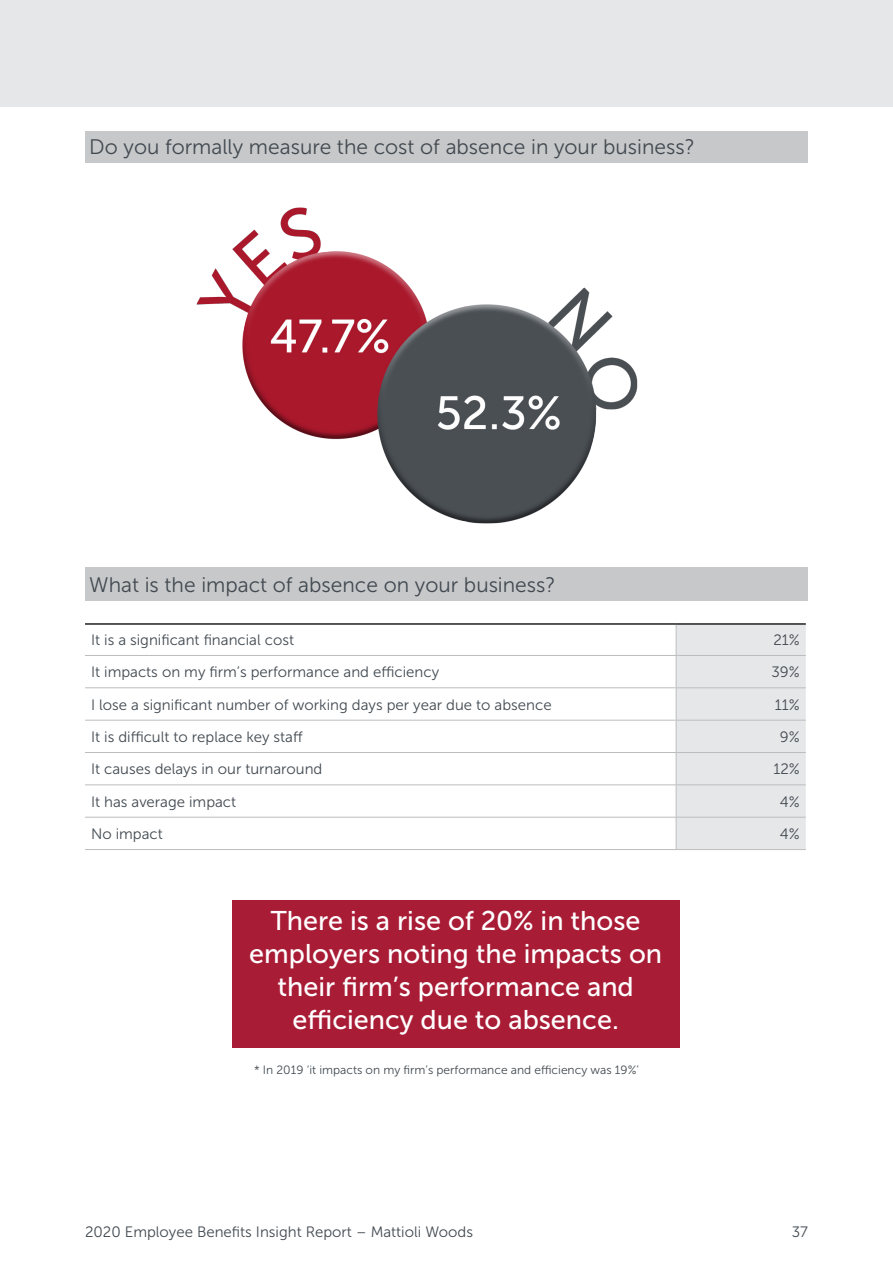
<style>
.page{position:relative;width:893px;height:1263px;background:#fff}
.page>*{position:absolute;margin:0;border:0;box-sizing:border-box;transform-origin:0 0}
.Body{font:27px "Museo Sans 500";color:#fff}
.Sub_Title_White{font:21px "Museo Sans 300";color:#414950}
.Body-2{font:15px "Museo Sans 300";color:#414950}
.Body-3{font:12px "Museo Sans 300";color:#414950}
</style>
<div class="page">
<div style="left:0;top:0;width:893px;height:106px;background:#e6e7e9"></div>
<div style="left:85px;top:131px;width:723px;height:31px;background:#c7c8ca"></div>
<img style="left:196px;top:207px;width:442px;height:317px">
<div style="left:85px;top:568px;width:723px;height:33px;background:#c7c8ca"></div>
<div style="left:677px;top:625px;width:129px;height:224px;background:#e6e7e9"></div>
<hr style="left:676px;top:625px;width:1px;height:30px;background:#bcbdc0">
<hr style="left:676px;top:656px;width:1px;height:31px;background:#bcbdc0">
<hr style="left:676px;top:688px;width:1px;height:32px;background:#bcbdc0">
<hr style="left:676px;top:720px;width:1px;height:32px;background:#bcbdc0">
<hr style="left:676px;top:753px;width:1px;height:31px;background:#bcbdc0">
<hr style="left:676px;top:785px;width:1px;height:32px;background:#bcbdc0">
<hr style="left:676px;top:817px;width:1px;height:32px;background:#bcbdc0">
<hr style="left:85px;top:655px;width:591px;height:1px;background:#bcbdc0">
<hr style="left:676px;top:655px;width:130px;height:1px;background:#bcbdc0">
<hr style="left:85px;top:687px;width:591px;height:1px;background:#bcbdc0">
<hr style="left:676px;top:687px;width:130px;height:1px;background:#bcbdc0">
<hr style="left:85px;top:720px;width:591px;height:1px;background:#bcbdc0">
<hr style="left:676px;top:720px;width:130px;height:1px;background:#bcbdc0">
<hr style="left:85px;top:752px;width:591px;height:1px;background:#bcbdc0">
<hr style="left:676px;top:752px;width:130px;height:1px;background:#bcbdc0">
<hr style="left:85px;top:784px;width:591px;height:1px;background:#bcbdc0">
<hr style="left:676px;top:784px;width:130px;height:1px;background:#bcbdc0">
<hr style="left:85px;top:817px;width:591px;height:1px;background:#bcbdc0">
<hr style="left:676px;top:817px;width:130px;height:1px;background:#bcbdc0">
<hr style="left:85px;top:849px;width:591px;height:1px;background:#bcbdc0">
<hr style="left:676px;top:849px;width:130px;height:1px;background:#bcbdc0">
<hr style="left:85px;top:623px;width:591px;height:2px;background:#231f20">
<hr style="left:676px;top:623px;width:130px;height:2px;background:#231f20">
<div style="left:232px;top:900px;width:448px;height:147px;background:#a91c36"></div>
<p class="Sub_Title_White" style="left:89px;top:136px;width:607px">Do you formally measure the cost of absence in your business?</p>
<p class="Sub_Title_White" style="left:89px;top:574px;width:468px">What is the impact of absence on your business?</p>
<p class="Body-2" style="left:91px;top:632px;width:205px">It is a significant financial cost</p>
<p class="Body-2" style="left:773px;top:632px;width:28px">21%</p>
<p class="Body-2" style="left:91px;top:664px;width:350px">It impacts on my firm’s performance and efficiency</p>
<p class="Body-2" style="left:771px;top:664px;width:30px">39%</p>
<p class="Body-2" style="left:91px;top:696px;width:462px">I lose a significant number of working days per year due to absence</p>
<p class="Body-2" style="left:775px;top:696px;width:26px">11%</p>
<p class="Body-2" style="left:91px;top:729px;width:213px">It is difficult to replace key staff</p>
<p class="Body-2" style="left:780px;top:729px;width:21px">9%</p>
<p class="Body-2" style="left:91px;top:761px;width:233px">It causes delays in our turnaround</p>
<p class="Body-2" style="left:773px;top:761px;width:28px">12%</p>
<p class="Body-2" style="left:91px;top:793px;width:147px">It has average impact</p>
<p class="Body-2" style="left:780px;top:793px;width:21px">4%</p>
<p class="Body-2" style="left:91px;top:826px;width:73px">No impact</p>
<p class="Body-2" style="left:780px;top:826px;width:21px">4%</p>
<p class="Body" style="left:271px;top:906px;width:371px">There is a rise of 20% in those</p>
<p class="Body" style="left:249px;top:939px;width:414px">employers noting the impacts on</p>
<p class="Body" style="left:278px;top:972px;width:358px">their firm’s performance and</p>
<p class="Body" style="left:293px;top:1005px;width:328px">efficiency due to absence.</p>
<p class="Body-3" style="left:254px;top:1063px;width:386px">* In 2019 ‘it impacts on my firm’s performance and efficiency was 19%’</p>
<p class="Body-2" style="left:85px;top:1223px;width:390px">2020 Employee Benefits Insight Report – Mattioli Woods</p>
<p class="Body-2" style="left:792px;top:1223px;width:18px">37</p>
</div>
